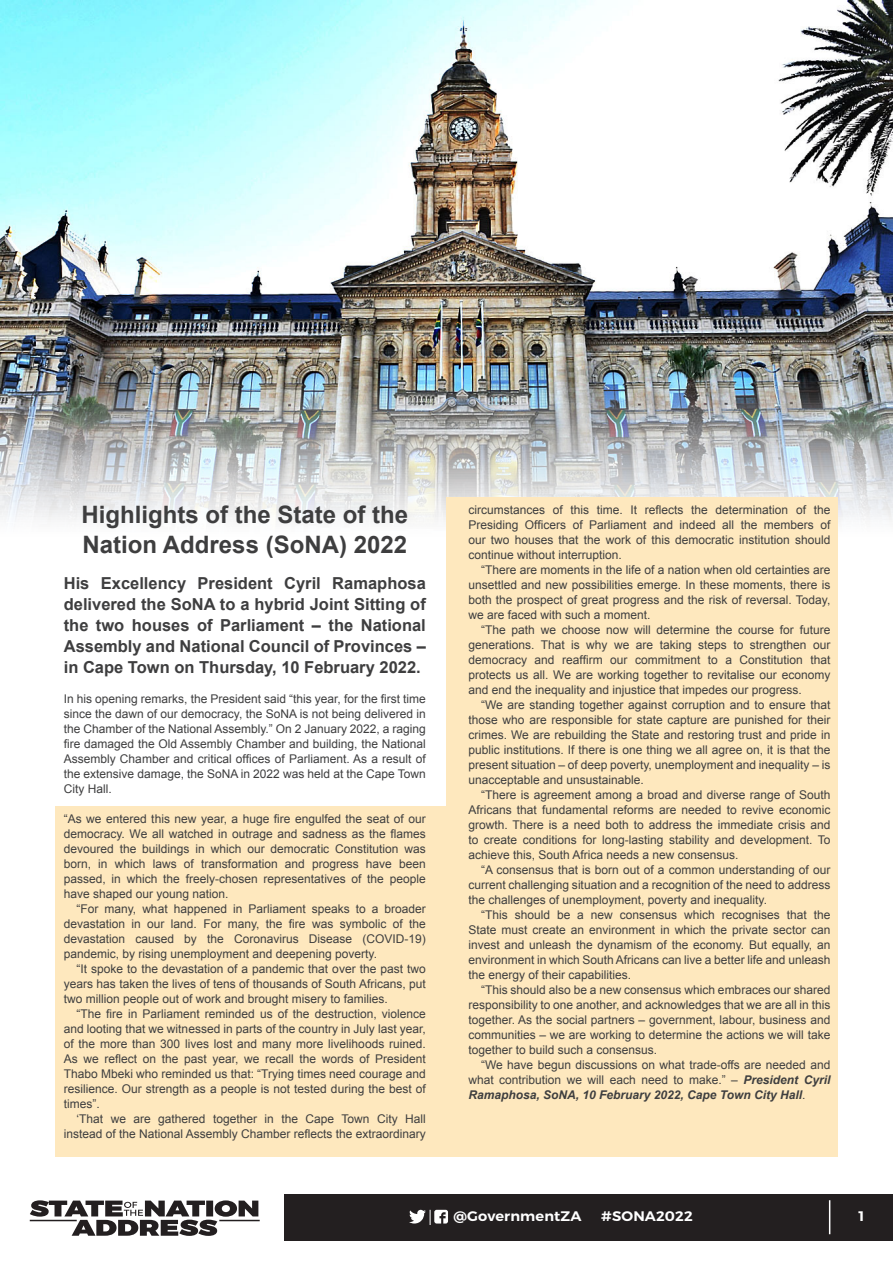
<style>
.page{position:relative;width:893px;height:1263px;background:#fff}
.page>*{position:absolute;margin:0;border:0;box-sizing:border-box;transform-origin:0 0}
.t1{font:700 24px "Arial";color:#3e3e3f}
.t2{font:700 16.5px/21px "Arial";color:#3e3e3f;text-align:justify}
.t3{font:13.8px "Trueno S Bd";letter-spacing:.01em;color:#fff;scale:1.05 1}
.t4{font:12px/15px "Arial";color:#3e3e3f;text-align:justify}
.s1{font-weight:700;font-style:italic}
</style>
<div class="page">
<div style="left:284px;top:1194px;width:609px;height:47px;background:#231f20"></div>
<svg style="left:409px;top:1210px;width:39px;height:15px"></svg>
<hr style="left:219px;top:1220px;width:41px;height:1px;background:#231f20">
<svg style="left:30px;top:1200px;width:228px;height:36px"></svg>
<hr style="left:829px;top:1200px;width:1px;height:34px;background:#fff">
<img style="left:0;top:0;width:893px;height:520px">
<div style="left:55px;top:806px;width:392px;height:350px;background:#fee8be"></div>
<div style="left:446px;top:497px;width:392px;height:659px;background:#fee8be"></div>
<p class="t1" style="left:81px;top:499px;width:328px">Highlights of the State of the</p>
<p class="t1" style="left:83px;top:529px;width:326px">Nation Address (SoNA) 2022</p>
<p class="t2" style="left:64px;top:573px;width:364px">His Excellency President Cyril Ramaphosa delivered the SoNA to a hybrid Joint Sitting of the two houses of Parliament – the National Assembly and National Council of Provinces – in Cape Town on Thursday, 10 February 2022.</p>
<p class="t4" style="left:64px;top:691px;width:364px">In his opening remarks, the President said “this year, for the first time since the dawn of our democracy, the SoNA is not being delivered in the Chamber of the National Assembly.” On 2 January 2022, a raging fire damaged the Old Assembly Chamber and building, the National Assembly Chamber and critical offices of Parliament. As a result of the extensive damage, the SoNA in 2022 was held at the Cape Town City Hall.</p>
<p class="t4" style="left:64px;top:811px;width:364px">“As we entered this new year, a huge fire engulfed the seat of our democracy. We all watched in outrage and sadness as the flames devoured the buildings in which our democratic Constitution was born, in which laws of transformation and progress have been passed, in which the freely-chosen representatives of the people have shaped our young nation.</p>
<p class="t4" style="left:64px;top:901px;width:364px;text-indent:13px">“For many, what happened in Parliament speaks to a broader devastation in our land. For many, the fire was symbolic of the devastation caused by the Coronavirus Disease (COVID-19) pandemic, by rising unemployment and deepening poverty.</p>
<p class="t4" style="left:64px;top:961px;width:364px;text-indent:13px">“It spoke to the devastation of a pandemic that over the past two years has taken the lives of tens of thousands of South Africans, put two million people out of work and brought misery to families.</p>
<p class="t4" style="left:64px;top:1006px;width:364px;text-indent:13px">“The fire in Parliament reminded us of the destruction, violence and looting that we witnessed in parts of the country in July last year, of the more than 300 lives lost and many more livelihoods ruined.<br>As we reflect on the past year, we recall the words of President Thabo Mbeki who reminded us that: “Trying times need courage and resilience. Our strength as a people is not tested during the best of times”.</p>
<p class="t4" style="left:64px;top:1111px;width:364px;text-align:right">‘That we are gathered together in the Cape Town City Hall instead of the National Assembly Chamber reflects the extraordinary</p>
<p class="t4" style="left:468px;top:503px;width:364px">circumstances of this time. It reflects the determination of the Presiding Officers of Parliament and indeed all the members of our two houses that the work of this democratic institution should continue without interruption.</p>
<p class="t4" style="left:468px;top:563px;width:364px;text-indent:13px">“There are moments in the life of a nation when old certainties are unsettled and new possibilities emerge. In these moments, there is both the prospect of great progress and the risk of reversal. Today, we are faced with such a moment.</p>
<p class="t4" style="left:468px;top:623px;width:364px;text-indent:13px">“The path we choose now will determine the course for future generations. That is why we are taking steps to strengthen our democracy and reaffirm our commitment to a Constitution that protects us all. We are working together to revitalise our economy and end the inequality and injustice that impedes our progress.</p>
<p class="t4" style="left:468px;top:698px;width:364px;text-indent:13px">“We are standing together against corruption and to ensure that those who are responsible for state capture are punished for their crimes. We are rebuilding the State and restoring trust and pride in public institutions. If there is one thing we all agree on, it is that the present situation – of deep poverty, unemployment and inequality – is unacceptable and unsustainable.</p>
<p class="t4" style="left:468px;top:788px;width:364px;text-indent:13px">“There is agreement among a broad and diverse range of South Africans that fundamental reforms are needed to revive economic growth. There is a need both to address the immediate crisis and to create conditions for long-lasting stability and development. To achieve this, South Africa needs a new consensus.</p>
<p class="t4" style="left:468px;top:863px;width:364px;text-indent:13px">“A consensus that is born out of a common understanding of our current challenging situation and a recognition of the need to address the challenges of unemployment, poverty and inequality.</p>
<p class="t4" style="left:468px;top:908px;width:364px;text-indent:13px">“This should be a new consensus which recognises that the State must create an environment in which the private sector can invest and unleash the dynamism of the economy. But equally, an environment in which South Africans can live a better life and unleash the energy of their capabilities.</p>
<p class="t4" style="left:468px;top:983px;width:364px;text-indent:13px">“This should also be a new consensus which embraces our shared responsibility to one another, and acknowledges that we are all in this together. As the social partners – government, labour, business and communities – we are working to determine the actions we will take together to build such a consensus.</p>
<p class="t4" style="left:468px;top:1058px;width:364px;text-indent:13px">“We have begun discussions on what trade-offs are needed and what contribution we will each need to make.” – <span class="s1">President Cyril Ramaphosa, SoNA, 10 February 2022, Cape Town City Hall</span>.</p>
<p class="t3" style="left:454px;top:1208px;width:123px">@GovernmentZA</p>
<p class="t3" style="left:601px;top:1208px;width:89px">#SONA2022</p>
<p class="t3" style="left:859px;top:1208px;width:7px">1</p>
</div>
